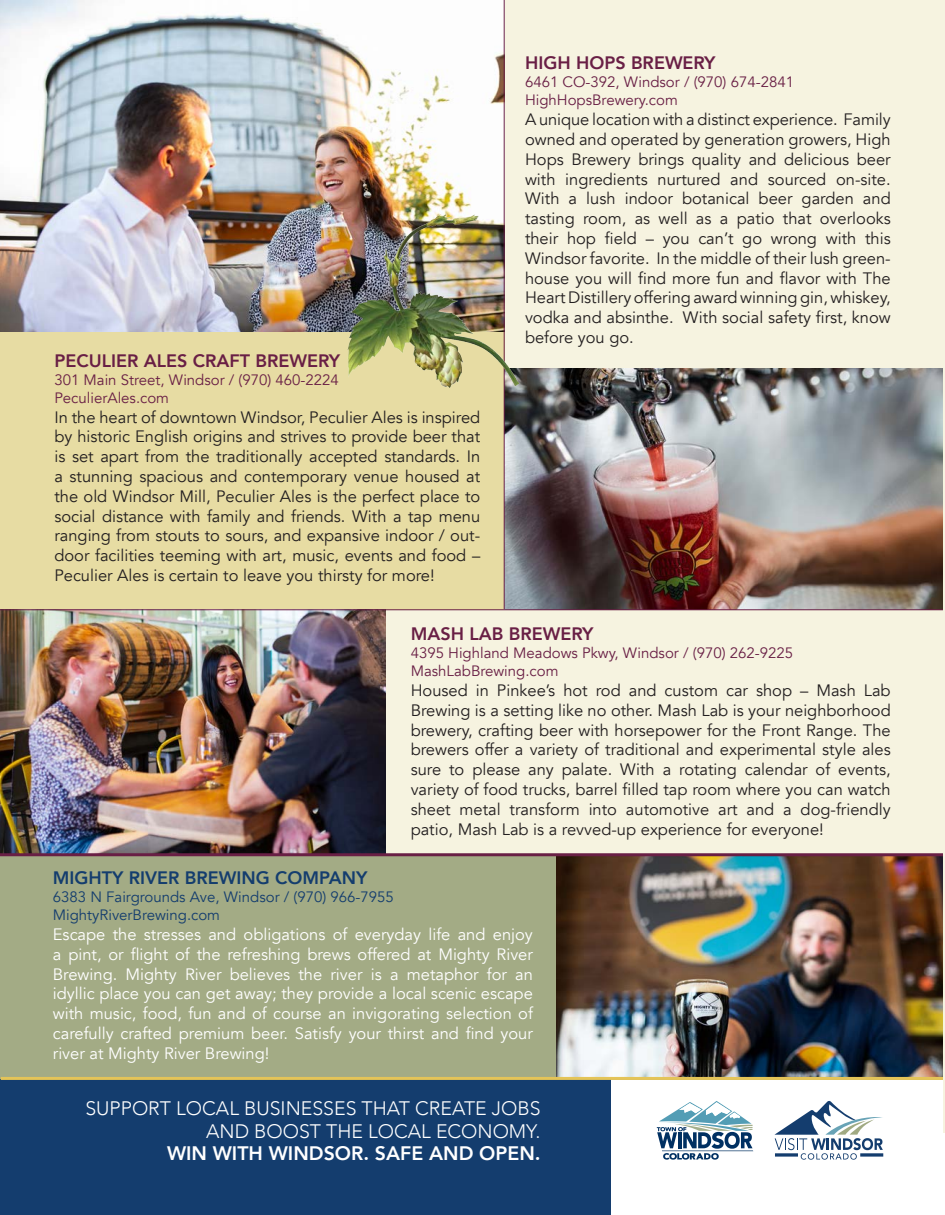
<style>
.page{position:relative;width:945px;height:1215px;background:#fff}
.page>*{position:absolute;margin:0;border:0;box-sizing:border-box;transform-origin:0 0}
.t1{font:300 19.5px "Avenir";color:#fff}
.t2{font:800 19.5px "Avenir";color:#fff}
.t3{font:800 18px "Avenir";color:#691f45}
.t4{font:800 18px "Avenir";color:#143d6e}
.t5{font:16.5px/19.8px "Avenir";color:#231f20;text-align:justify}
.t6{font:16.5px/19.8px "Avenir";color:#fff;text-align:justify}
.t7{font:15px "Avenir";color:#691f45}
.t8{font:15px "Avenir";color:#143d6e}
</style>
<div class="page">
<div style="left:0;top:0;width:945px;height:1062px;background:#f6f3e0"></div>
<div style="left:0;top:29px;width:504px;height:581px;background:#e7dca3"></div>
<img style="left:0;top:610px;width:386px;height:243px">
<img style="left:505px;top:369px;width:438px;height:240px">
<img style="left:0;top:0;width:504px;height:331px">
<hr style="left:504px;top:0;width:1px;height:609px;background:#691f45">
<div style="left:0;top:854px;width:944px;height:226px;background:#a3ab85"></div>
<img style="left:557px;top:856px;width:387px;height:221px">
<hr style="left:0;top:853px;width:944px;height:3px;background:#691f45">
<img style="left:348px;top:213px;width:171px;height:175px">
<svg style="left:657px;top:1101px;width:96px;height:59px"></svg>
<svg style="left:774px;top:1100px;width:109px;height:60px"></svg>
<svg style="left:775px;top:1153px;width:23px;height:4px"></svg>
<svg style="left:860px;top:1153px;width:23px;height:4px"></svg>
<div style="left:0;top:1080px;width:610px;height:135px;background:#143d6e"></div>
<hr style="left:0;top:609px;width:944px;height:1px;background:#691f45">
<hr style="left:1px;top:1077px;width:944px;height:3px;background:#e4c458">
<hr style="left:944px;top:319px;width:1px;height:813px;background:#f6f3e0">
<p class="t3" style="left:54px;top:347px;width:287px">PECULIER ALES CRAFT BREWERY</p>
<p class="t7" style="left:54px;top:371px;width:286px">301 Main Street, Windsor / (970) 460-2224</p>
<p class="t7" style="left:54px;top:389px;width:116px">PeculierAles.com</p>
<p class="t5" style="left:54px;top:407px;width:427px">In the heart of downtown Windsor, Peculier Ales is inspired by historic English origins and strives to provide beer that is set apart from the traditionally accepted standards. In a stunning spacious and contemporary venue housed at the old Windsor Mill, Peculier Ales is the perfect place to social distance with family and friends. With a tap menu ranging from stouts to sours, and expansive indoor / out&shy;door facilities teeming with art, music, events and food – Peculier Ales is certain to leave you thirsty for more!</p>
<p class="t3" style="left:525px;top:49px;width:192px">HIGH HOPS BREWERY</p>
<p class="t7" style="left:525px;top:73px;width:271px">6461 CO-392, Windsor / (970) 674-2841</p>
<p class="t7" style="left:525px;top:91px;width:154px">HighHopsBrewery.com</p>
<p class="t5" style="left:525px;top:110px;width:367px">A unique location with a distinct experience. Family owned and operated by generation growers, High Hops Brewery brings quality and delicious beer with ingredients nurtured and sourced on-site.<br>With a lush indoor botanical beer garden and tasting room, as well as a patio that overlooks their hop field – you can’t go wrong with this Windsor favorite. In the middle of their lush green&shy;house you will find more fun and flavor with The Heart Distillery offering award winning gin, whiskey, vodka and absinthe. With social safety first, know before you go.</p>
<p class="t3" style="left:411px;top:620px;width:184px">MASH LAB BREWERY</p>
<p class="t7" style="left:411px;top:644px;width:384px">4395 Highland Meadows Pkwy, Windsor / (970) 262-9225</p>
<p class="t7" style="left:411px;top:662px;width:149px">MashLabBrewing.com</p>
<p class="t5" style="left:411px;top:681px;width:482px">Housed in Pinkee’s hot rod and custom car shop – Mash Lab Brewing is a setting like no other. Mash Lab is your neighborhood brewery, crafting beer with horsepower for the Front Range. The brewers offer a variety of traditional and experimental style ales sure to please any palate. With a rotating calendar of events, variety of food trucks, barrel filled tap room where you can watch sheet metal transform into automotive art and a dog-friendly patio, Mash Lab is a revved-up experience for everyone!</p>
<p class="t4" style="left:53px;top:864px;width:316px">MIGHTY RIVER BREWING COMPANY</p>
<p class="t8" style="left:53px;top:888px;width:343px">6383 N Fairgrounds Ave, Windsor / (970) 966-7955</p>
<p class="t8" style="left:53px;top:906px;width:169px">MightyRiverBrewing.com</p>
<p class="t6" style="left:53px;top:925px;width:482px">Escape the stresses and obligations of everyday life and enjoy a pint, or flight of the refreshing brews offered at Mighty River Brewing. Mighty River believes the river is a metaphor for an idyllic place you can get away; they provide a local scenic escape with music, food, fun and of course an invigorating selection of carefully crafted premium beer. Satisfy your thirst and find your river at Mighty River Brewing!</p>
<p class="t1" style="left:85px;top:1097px;width:457px">SUPPORT LOCAL BUSINESSES THAT CREATE JOBS</p>
<p class="t1" style="left:206px;top:1119px;width:336px">AND BOOST THE LOCAL ECONOMY.</p>
<p class="t2" style="left:167px;top:1138px;width:375px">WIN WITH WINDSOR. SAFE AND OPEN.</p>
</div>
